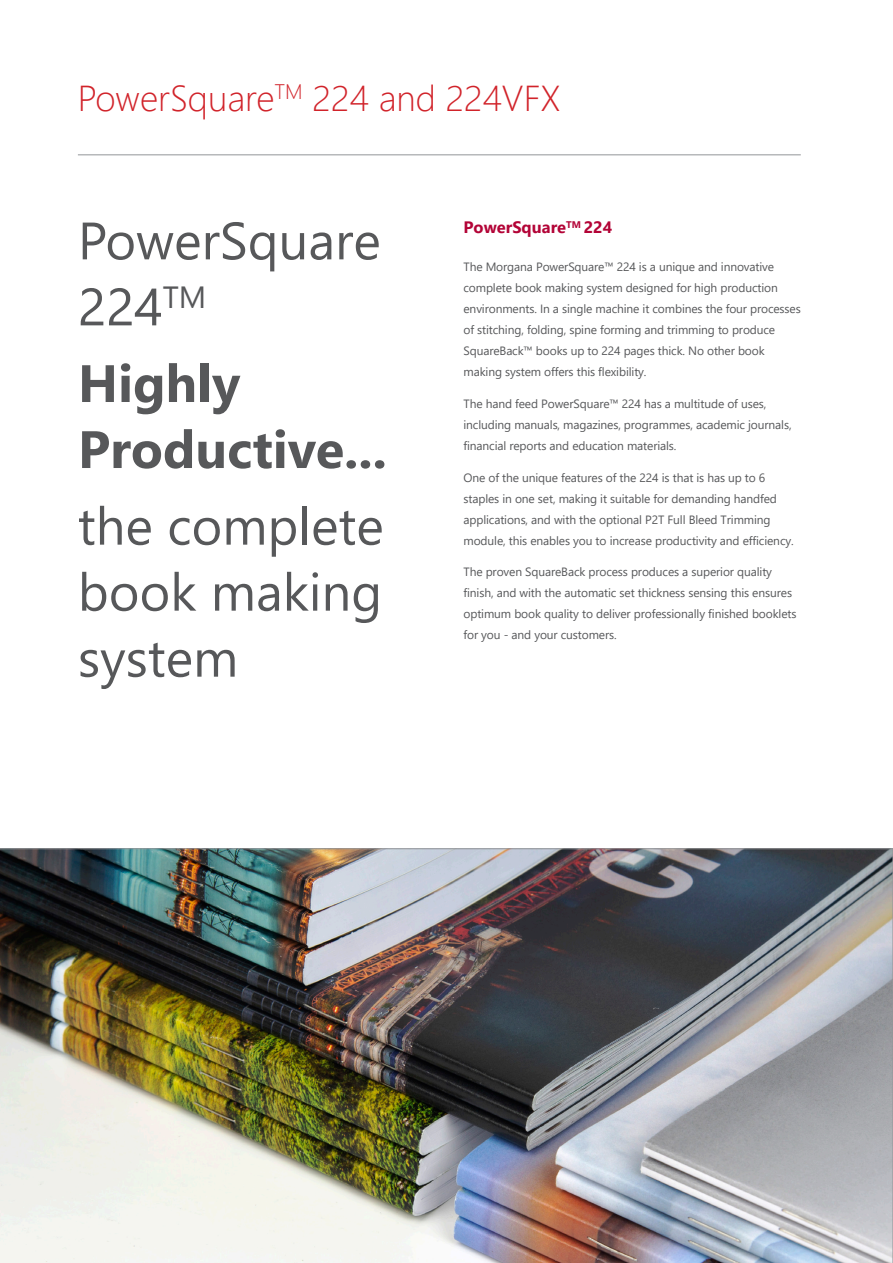
<style>
.page{position:relative;width:893px;height:1263px;background:#fff}
.page>*{position:absolute;margin:0;border:0;box-sizing:border-box;transform-origin:0 0}
.Main_body_text_v2_12{font:52.5px/66px "Segoe UI";color:#57585a}
.Main_body_text_v2_12-2{font:700 52.5px/66px "Segoe UI";color:#57585a}
.t1{font:300 36px "Segoe UI";color:#d1232a}
.Headings{font:700 16.5px "Segoe UI";color:#b30437}
.t2{font:12px/21px "Segoe UI";letter-spacing:-.01em;color:#57585a}
</style>
<div class="page">
<img style="left:0;top:848px;width:893px;height:415px">
<hr style="left:78px;top:154px;width:723px;height:1px;background:#939598">
<p class="t1" style="left:78px;top:65px;width:484px">PowerSquare<sup>TM</sup> 224 and 224VFX</p>
<p class="Main_body_text_v2_12" style="left:78px;top:203px;width:304px">PowerSquare<br>224<sup>TM</sup></p>
<p class="Main_body_text_v2_12-2" style="left:78px;top:346px;width:310px">Highly<br>Productive...</p>
<p class="Main_body_text_v2_12" style="left:78px;top:488px;width:307px;text-align:justify">the complete book making system</p>
<p class="Headings" style="left:463px;top:212px;width:150px">PowerSquare<sup>TM</sup> 224</p>
<p class="t2" style="left:463px;top:256px;width:339px">The Morgana PowerSquare™ 224 is a unique and innovative complete book making system designed for high production environments. In a single machine it combines the four processes of stitching, folding, spine forming and trimming to produce SquareBack™ books up to 224 pages thick. No other book making system offers this flexibility.</p>
<p class="t2" style="left:463px;top:392px;width:330px">The hand feed PowerSquare™ 224 has a multitude of uses, including manuals, magazines, programmes, academic journals, financial reports and education materials.</p>
<p class="t2" style="left:463px;top:466px;width:332px">One of the unique features of the 224 is that is has up to 6 staples in one set, making it suitable for demanding handfed applications, and with the optional P2T Full Bleed Trimming module, this enables you to increase productivity and efficiency.</p>
<p class="t2" style="left:463px;top:560px;width:335px">The proven SquareBack process produces a superior quality finish, and with the automatic set thickness sensing this ensures optimum book quality to deliver professionally finished booklets for you - and your customers.</p>
</div>
